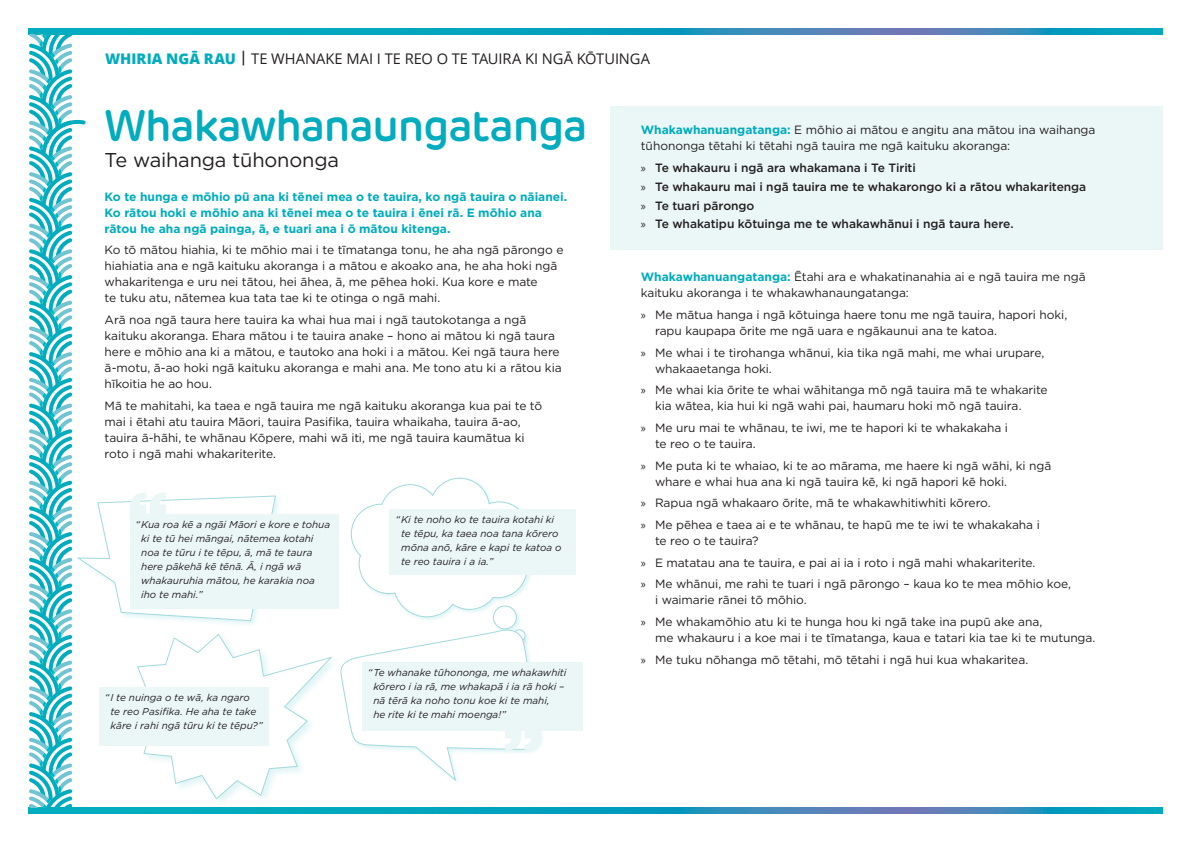
<style>
.page{position:relative;width:1191px;height:842px;background:#fff}
.page>*{position:absolute;margin:0;border:0;box-sizing:border-box;transform-origin:0 0}
.BODY_Text{font:900 70px "Gotham";color:#ebf6f6}
.BODY_Bullet{font:600 44px "Rubrik New";letter-spacing:-.025em;color:#00acbd}
.BODY_Bullet-2{font:20px "Gotham";letter-spacing:-.01em;color:#231f20}
.BODY_Text-2{font:14.7px "Open Sans";color:#231f20}
.BODY_Text-3{font:12px/16px "Gotham";letter-spacing:-.01em;color:#231f20}
.BODY_Text-4{font:700 12px/16px "Gotham";color:#00acbd}
.t1{font:500 12px "Gotham";letter-spacing:-.005em;color:#231f20}
.BODY_Bullet-3{font:italic 10px/14px "Gotham";letter-spacing:-.005em;color:#231f20}
.s1{font-weight:800;color:#00acbd}
.s2{font-weight:600}
.s3{font-weight:700;color:#00acbd}
.s4{font-family:"Myriad Pro";font-weight:400}
.s5{font-family:"Myriad Pro"}
</style>
<div class="page">
<div style="left:609px;top:106px;width:553px;height:143px;background:#ebf6f6"></div>
<svg style="left:28px;top:808px;width:1134px;height:6px;background:#189bbb"></svg>
<svg style="left:28px;top:28px;width:1134px;height:6px;background:#189bbb"></svg>
<svg style="left:29px;top:34px;width:512px;height:774px"></svg>
<div style="left:130px;top:515px;width:208px;height:94px;background:#ebf6f6"></div>
<div style="left:390px;top:509px;width:186px;height:66px;background:#ebf6f6"></div>
<div style="left:99px;top:687px;width:170px;height:59px;background:#ebf6f6"></div>
<div style="left:362px;top:663px;width:220px;height:68px;background:#ebf6f6"></div>
<p class="BODY_Text-2" style="left:105px;top:48px;width:546px"><span class="s1">WHIRIA NGĀ RAU</span> <span class="s2">|</span> TE WHANAKE MAI I TE REO O TE TAUIRA KI NGĀ KŌTUINGA</p>
<p class="BODY_Bullet" style="left:105px;top:99px;width:484px">Whakawhanaungatanga</p>
<p class="BODY_Bullet-2" style="left:105px;top:147px;width:236px">Te waihanga tūhononga</p>
<p class="BODY_Text-4" style="left:105px;top:188px;width:464px">Ko te hunga e mōhio pū ana ki tēnei mea o te tauira, ko ngā tauira o nāianei.<br>Ko rātou hoki e mōhio ana ki tēnei mea o te tauira i ēnei rā. E mōhio ana rātou he aha ngā painga, ā, e tuari ana i ō mātou kitenga.</p>
<p class="BODY_Text-3" style="left:105px;top:242px;width:460px">Ko tō mātou hiahia, ki te mōhio mai i te tīmatanga tonu, he aha ngā pārongo e hiahiatia ana e ngā kaituku akoranga i a mātou e akoako ana, he aha hoki ngā whakaritenga e uru nei tātou, hei āhea, ā, me pēhea hoki. Kua kore e mate<br>te tuku atu, nātemea kua tata tae ki te otinga o ngā mahi.</p>
<p class="BODY_Text-3" style="left:105px;top:311px;width:458px">Arā noa ngā taura here tauira ka whai hua mai i ngā tautokotanga a ngā kaituku akoranga. Ehara mātou i te tauira anake – hono ai mātou ki ngā taura here e mōhio ana ki a mātou, e tautoko ana hoki i a mātou. Kei ngā taura here ā-motu, ā-ao hoki ngā kaituku akoranga e mahi ana. Me tono atu ki a rātou kia hīkoitia he ao hou.</p>
<p class="BODY_Text-3" style="left:105px;top:397px;width:439px">Mā te mahitahi, ka taea e ngā tauira me ngā kaituku akoranga kua pai te tō mai i ētahi atu tauira Māori, tauira Pasifika, tauira whaikaha, tauira ā-ao, tauira ā-hāhi, te whānau Kōpere, mahi wā iti, me ngā tauira kaumātua ki roto i ngā mahi whakariterite.</p>
<p class="BODY_Bullet-3" style="left:141px;top:517px;width:190px;text-indent:-6px">“Kua roa kē a ngāi Māori e kore e tohua ki te tū hei māngai, nātemea kotahi noa te tūru i te tēpu, ā, mā te taura here pākehā kē tēnā. Ā, i ngā wā whakauruhia mātou, he karakia noa iho te mahi.”</p>
<p class="BODY_Bullet-3" style="left:401px;top:512px;width:162px;text-indent:-6px">“Ki te noho ko te tauira kotahi ki te tēpu, ka taea noa tana kōrero mōna anō, kāre e kapi te katoa o te reo tauira i a ia.”</p>
<p class="BODY_Bullet-3" style="left:110px;top:690px;width:154px;text-indent:-6px">“ I te nuinga o te wā, ka ngaro<br>te reo Pasifika. He aha te take kāre i rahi ngā tūru ki te tēpu?”</p>
<p class="BODY_Bullet-3" style="left:373px;top:666px;width:194px;text-indent:-6px">“Te whanake tūhononga, me whakawhiti kōrero i ia rā, me whakapā i ia rā hoki – nā tērā ka noho tonu koe ki te mahi,<br>he rite ki te mahi moenga!”</p>
<p class="BODY_Text" style="left:543px;top:776px;width:41px;rotate:-180deg">‘‘</p>
<p class="BODY_Text-3" style="left:641px;top:122px;width:456px"><span class="s3">Whakawhanuangatanga:</span> E mōhio ai mātou e angitu ana mātou ina waihanga tūhononga tētahi ki tētahi ngā tauira me ngā kaituku akoranga:</p>
<p class="t1" style="left:641px;top:160px;width:276px"><span class="s4">»</span> Te whakauru i ngā ara whakamana i Te Tiriti</p>
<p class="t1" style="left:641px;top:179px;width:447px"><span class="s4">»</span> Te whakauru mai i ngā tauira me te whakarongo ki a rātou whakaritenga</p>
<p class="t1" style="left:641px;top:198px;width:115px"><span class="s4">»</span> Te tuari pārongo</p>
<p class="t1" style="left:641px;top:216px;width:374px"><span class="s4">»</span> Te whakatipu kōtuinga me te whakawhānui i ngā taura here.</p>
<p class="BODY_Text-3" style="left:641px;top:269px;width:446px"><span class="s3">Whakawhanuangatanga:</span> Ētahi ara e whakatinanahia ai e ngā tauira me ngā kaituku akoranga i te whakawhanaungatanga:</p>
<p class="BODY_Text-3" style="left:655px;top:306px;width:414px;text-indent:-14px"><span class="s5">»</span> Me mātua hanga i ngā kōtuinga haere tonu me ngā tauira, hapori hoki, rapu kaupapa ōrite me ngā uara e ngākaunui ana te katoa.</p>
<p class="BODY_Text-3" style="left:655px;top:344px;width:391px;text-indent:-14px"><span class="s5">»</span> Me whai i te tirohanga whānui, kia tika ngā mahi, me whai urupare, whakaaetanga hoki.</p>
<p class="BODY_Text-3" style="left:655px;top:382px;width:394px;text-indent:-14px"><span class="s5">»</span> Me whai kia ōrite te whai wāhitanga mō ngā tauira mā te whakarite kia wātea, kia hui ki ngā wahi pai, haumaru hoki mō ngā tauira.</p>
<p class="BODY_Text-3" style="left:655px;top:419px;width:354px;text-indent:-14px"><span class="s5">»</span> Me uru mai te whānau, te iwi, me te hapori ki te whakakaha i te reo o te tauira.</p>
<p class="BODY_Text-3" style="left:655px;top:457px;width:398px;text-indent:-14px"><span class="s5">»</span> Me puta ki te whaiao, ki te ao mārama, me haere ki ngā wāhi, ki ngā whare e whai hua ana ki ngā tauira kē, ki ngā hapori kē hoki.</p>
<p class="BODY_Text-3" style="left:641px;top:495px;width:351px"><span class="s5">»</span> Rapua ngā whakaaro ōrite, mā te whakawhitiwhiti kōrero.</p>
<p class="BODY_Text-3" style="left:655px;top:516px;width:386px;text-indent:-14px"><span class="s5">»</span> Me pēhea e taea ai e te whānau, te hapū me te iwi te whakakaha i te reo o te tauira?</p>
<p class="BODY_Text-3" style="left:641px;top:554px;width:396px"><span class="s5">»</span> E matatau ana te tauira, e pai ai ia i roto i ngā mahi whakariterite.</p>
<p class="BODY_Text-3" style="left:655px;top:576px;width:417px;text-indent:-14px"><span class="s5">»</span> Me whānui, me rahi te tuari i ngā pārongo – kaua ko te mea mōhio koe, i waimarie rānei tō mōhio.</p>
<p class="BODY_Text-3" style="left:655px;top:613px;width:442px;text-indent:-14px"><span class="s5">»</span> Me whakamōhio atu ki te hunga hou ki ngā take ina pupū ake ana,<br>me whakauru i a koe mai i te tīmatanga, kaua e tatari kia tae ki te mutunga.</p>
<p class="BODY_Text-3" style="left:641px;top:651px;width:389px"><span class="s5">»</span> Me tuku nōhanga mō tētahi, mō tētahi i ngā hui kua whakaritea.</p>
</div>
